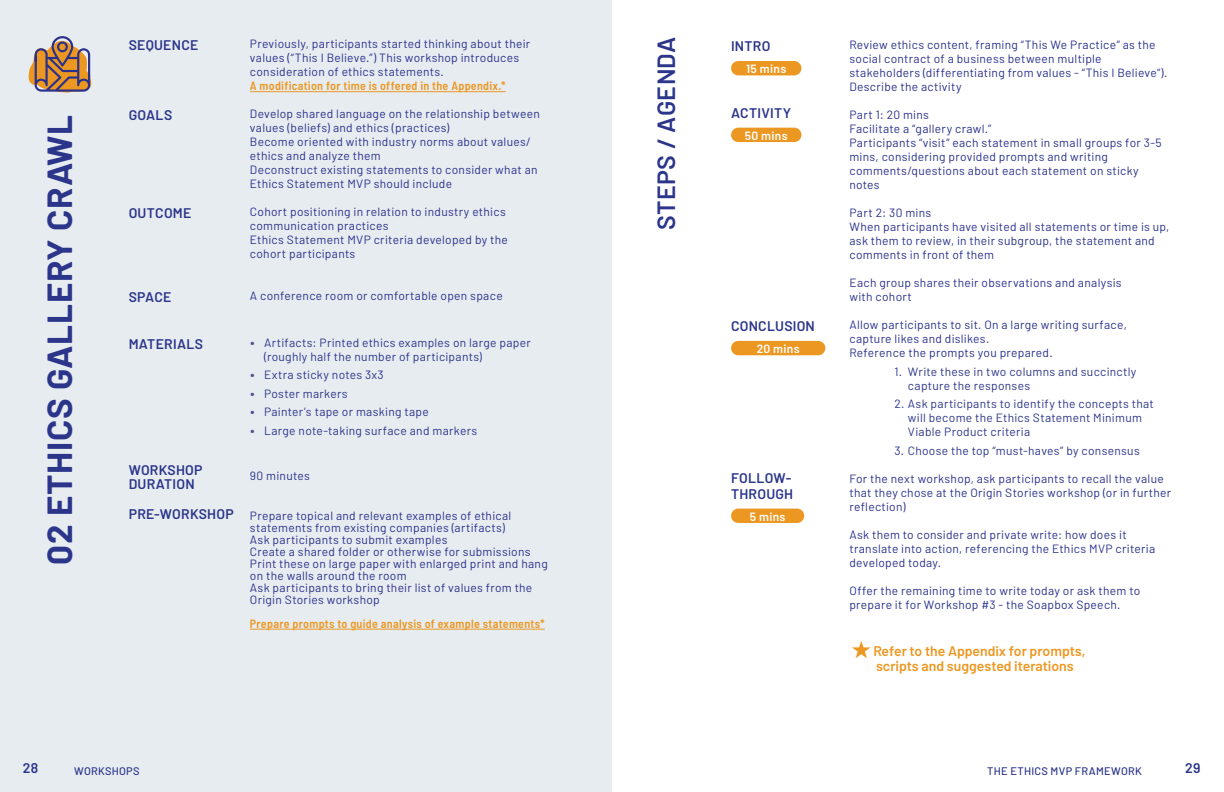
<style>
.page{position:relative;width:1224px;height:792px;background:#fff}
.page>*{position:absolute;margin:0;border:0;box-sizing:border-box;transform-origin:0 0}
.t1{font:700 35px "Barlow";letter-spacing:.02em;color:#2b358a}
.t2{font:600 25px "Barlow";letter-spacing:.02em;color:#2b358a}
.Heading_4{font:600 14px/14px "Barlow";letter-spacing:.015em;color:#2b358a}
.t3{font:600 14px/15px "Barlow";color:#ec9721}
.Body_Copy_2{font:12px/14px "Barlow";letter-spacing:.025em;color:#2a318b}
.t4{font:12px/14px "Barlow";letter-spacing:.025em;color:#2b358a}
.Body_Copy_2-2{font:600 semi-condensed 12px "Barlow";letter-spacing:.025em;color:#ec9721}
.Time{font:600 12px "Barlow";letter-spacing:.03em;color:#fff}
.t5{font:500 11px "Barlow";letter-spacing:.025em;color:#2b358a}
.s1{font-family:"Barlow Condensed";font-weight:700;font-size:13px;color:#4f539a}
</style>
<div class="page">
<div style="left:0;top:0;width:612px;height:792px;background:#e7ecf1"></div>
<hr style="left:250px;top:91px;width:256px;height:1px;background:#ec9721">
<hr style="left:250px;top:629px;width:295px;height:1px;background:#ec9721">
<div style="left:731px;top:61px;width:70px;height:14px;background:#ec9721;border-radius:7px"></div>
<div style="left:731px;top:128px;width:70px;height:14px;background:#ec9721;border-radius:7px"></div>
<div style="left:731px;top:341px;width:94px;height:14px;background:#ec9721;border-radius:7px"></div>
<div style="left:731px;top:509px;width:73px;height:14px;background:#ec9721;border-radius:7px"></div>
<svg style="left:28px;top:36px;width:64px;height:57px"></svg>
<h1 class="t1" style="left:38px;top:565px;width:451px;rotate:-90deg">02 ETHICS GALLERY CRAWL</h1>
<p class="Heading_4" style="left:129px;top:38px;width:71px">SEQUENCE</p>
<p class="Heading_4" style="left:129px;top:108px;width:45px">GOALS</p>
<p class="Heading_4" style="left:129px;top:206px;width:64px">OUTCOME</p>
<p class="Heading_4" style="left:129px;top:290px;width:44px">SPACE</p>
<p class="Heading_4" style="left:129px;top:337px;width:76px">MATERIALS</p>
<p class="Heading_4" style="left:129px;top:463px;width:75px">WORKSHOP<br>DURATION</p>
<p class="Heading_4" style="left:129px;top:507px;width:107px">PRE-WORKSHOP</p>
<p class="Body_Copy_2" style="left:250px;top:37px;width:282px">Previously, participants started thinking about their values (“This I Believe.”) This workshop introduces consideration of ethics statements.</p>
<p class="Body_Copy_2-2" style="left:250px;top:79px;width:257px">A modification for time is offered in the Appendix.*</p>
<p class="Body_Copy_2" style="left:250px;top:107px;width:291px">Develop shared language on the relationship between values (beliefs) and ethics (practices)</p>
<p class="Body_Copy_2" style="left:250px;top:135px;width:282px">Become oriented with industry norms about values/ ethics and analyze them</p>
<p class="Body_Copy_2" style="left:250px;top:163px;width:289px">Deconstruct existing statements to consider what an<br>Ethics Statement MVP should include</p>
<p class="Body_Copy_2" style="left:250px;top:205px;width:257px">Cohort positioning in relation to industry ethics communication practices</p>
<p class="Body_Copy_2" style="left:250px;top:233px;width:259px">Ethics Statement MVP criteria developed by the cohort participants</p>
<p class="Body_Copy_2" style="left:250px;top:289px;width:254px">A conference room or comfortable open space</p>
<p class="t4" style="left:264px;top:335px;width:268px;text-indent:-14px"><span class="s1">•</span> Artifacts: Printed ethics examples on large paper (roughly half the number of participants)</p>
<p class="t4" style="left:251px;top:368px;width:134px"><span class="s1">•</span> Extra sticky notes 3x3</p>
<p class="t4" style="left:251px;top:386px;width:99px"><span class="s1">•</span> Poster markers</p>
<p class="t4" style="left:251px;top:405px;width:180px"><span class="s1">•</span> Painter’s tape or masking tape</p>
<p class="t4" style="left:251px;top:423px;width:228px"><span class="s1">•</span> Large note-taking surface and markers</p>
<p class="Body_Copy_2" style="left:250px;top:468px;width:62px">90 minutes</p>
<p class="Body_Copy_2" style="left:250px;top:509px;width:263px;line-height:12px">Prepare topical and relevant examples of ethical statements from existing companies (artifacts)</p>
<p class="Body_Copy_2" style="left:250px;top:532px;width:199px">Ask participants to submit examples</p>
<p class="Body_Copy_2" style="left:250px;top:544px;width:282px">Create a shared folder or otherwise for submissions</p>
<p class="Body_Copy_2" style="left:250px;top:557px;width:299px;line-height:12px">Print these on large paper with enlarged print and hang on the walls around the room</p>
<p class="Body_Copy_2" style="left:250px;top:581px;width:284px;line-height:12px">Ask participants to bring their list of values from the<br>Origin Stories workshop</p>
<p class="Body_Copy_2-2" style="left:250px;top:616px;width:296px">Prepare prompts to guide analysis of example statements*</p>
<h2 class="t2" style="left:651px;top:230px;width:195px;rotate:-90deg">STEPS / AGENDA</h2>
<p class="Heading_4" style="left:731px;top:39px;width:41px">INTRO</p>
<p class="Time" style="left:746px;top:61px;width:42px">15 mins</p>
<p class="Heading_4" style="left:731px;top:106px;width:62px">ACTIVITY</p>
<p class="Time" style="left:745px;top:128px;width:44px">50 mins</p>
<p class="Heading_4" style="left:731px;top:319px;width:85px">CONCLUSION</p>
<p class="Time" style="left:757px;top:341px;width:44px">20 mins</p>
<p class="Heading_4" style="left:731px;top:471px;width:62px">FOLLOW-</p>
<p class="Heading_4" style="left:731px;top:487px;width:64px">THROUGH</p>
<p class="Time" style="left:750px;top:509px;width:37px">5 mins</p>
<p class="Body_Copy_2" style="left:849px;top:38px;width:320px">Review ethics content, framing “This We Practice” as the social contract of a business between multiple stakeholders (differentiating from values - “This I Believe").</p>
<p class="Body_Copy_2" style="left:849px;top:80px;width:114px">Describe the activity</p>
<p class="Body_Copy_2" style="left:849px;top:108px;width:81px">Part 1: 20 mins</p>
<p class="Body_Copy_2" style="left:849px;top:122px;width:143px">Facilitate a “gallery crawl.”</p>
<p class="Body_Copy_2" style="left:849px;top:136px;width:314px">Participants “visit” each statement in small groups for 3-5 mins, considering provided prompts and writing comments/questions about each statement on sticky notes</p>
<p class="Body_Copy_2" style="left:849px;top:206px;width:83px">Part 2: 30 mins</p>
<p class="Body_Copy_2" style="left:849px;top:220px;width:322px">When participants have visited all statements or time is up, ask them to review, in their subgroup, the statement and comments in front of them</p>
<p class="Body_Copy_2" style="left:849px;top:276px;width:274px">Each group shares their observations and analysis with cohort</p>
<p class="Body_Copy_2" style="left:849px;top:318px;width:279px">Allow participants to sit. On a large writing surface, capture likes and dislikes.<br>Reference the prompts you prepared.</p>
<p class="t4" style="left:908px;top:364px;width:230px;text-indent:-14px">1. Write these in two columns and succinctly capture the responses</p>
<p class="t4" style="left:908px;top:397px;width:248px;text-indent:-14px">2. Ask participants to identify the concepts that will become the Ethics Statement Minimum<br>Viable Product criteria</p>
<p class="t4" style="left:894px;top:443px;width:247px">3. Choose the top “must-haves” by consensus</p>
<p class="Body_Copy_2" style="left:849px;top:471px;width:323px">For the next workshop, ask participants to recall the value that they chose at the Origin Stories workshop (or in further reflection)</p>
<p class="Body_Copy_2" style="left:849px;top:527px;width:307px">Ask them to consider and private write: how does it translate into action, referencing the Ethics MVP criteria developed today.</p>
<p class="Body_Copy_2" style="left:849px;top:583px;width:292px">Offer the remaining time to write today or ask them to prepare it for Workshop #3 - the Soapbox Speech.</p>
<p class="t3" style="left:873px;top:643px;width:214px">Refer to the Appendix for prompts, scripts and suggested iterations</p>
<p class="Heading_4" style="left:23px;top:763px;width:32px">2828</p>
<p class="t5" style="left:74px;top:764px;width:67px">WORKSHOPS</p>
<p class="t5" style="left:987px;top:764px;width:156px">THE ETHICS MVP FRAMEWORK</p>
<p class="Heading_4" style="left:1185px;top:760px;width:17px">29</p>
</div>
